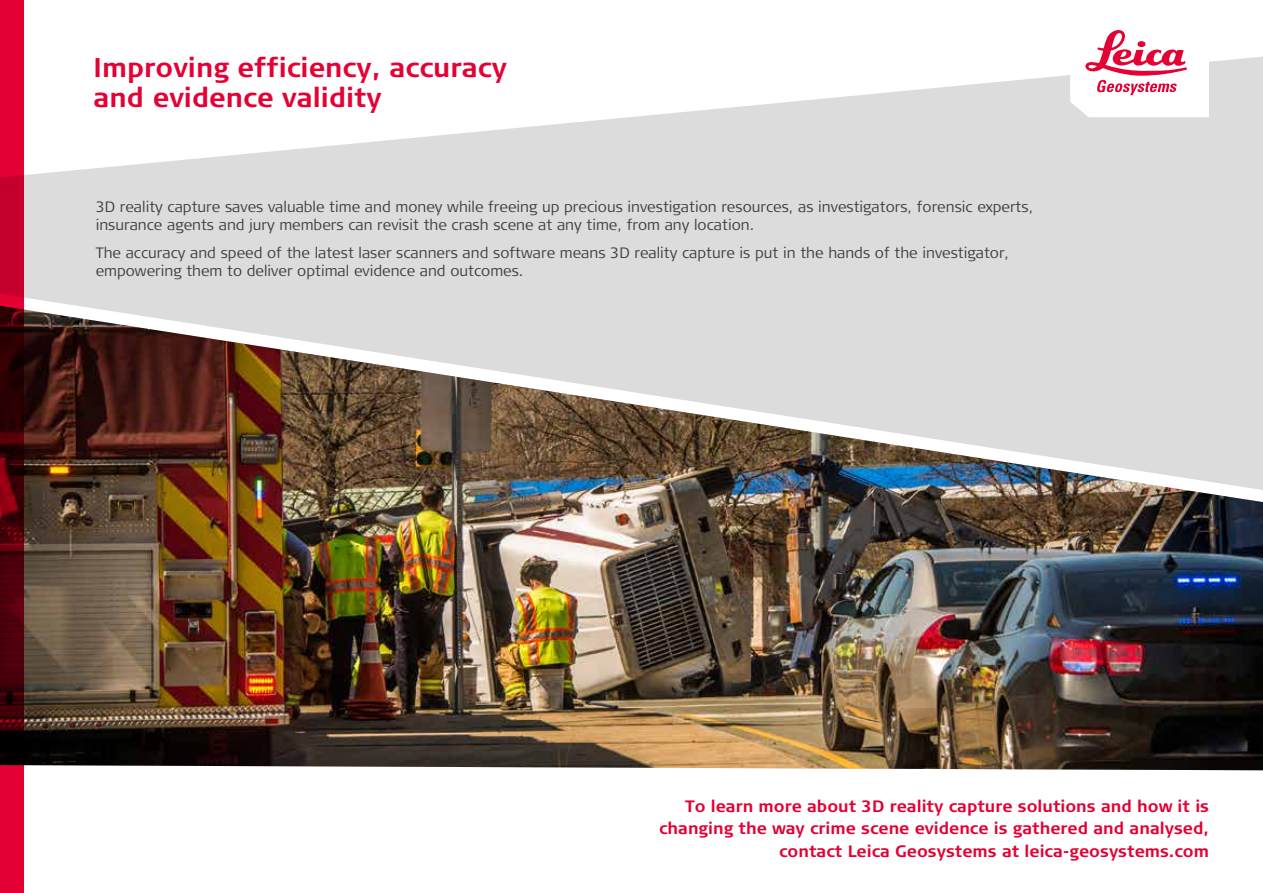
<style>
.page{position:relative;width:1263px;height:893px;background:#fff}
.page>*{position:absolute;margin:0;border:0;box-sizing:border-box;transform-origin:0 0}
.t1{font:700 27px/30px "Signa Column";color:#e40134}
.t2{font:700 16.5px/22.5px "Signa Column";color:#e40134;text-align:right}
.t3{font:300 15px/18px "Signa Column";color:#3c3c3b}
</style>
<div class="page">
<div style="left:0;top:0;width:24px;height:893px;background:#e40134"></div>
<img style="left:0;top:492px;width:1263px;height:278px">
<svg style="left:0;top:56px;width:1263px;height:436px;fill:#dddcdc"></svg>
<svg style="left:1070px;top:30px;width:139px;height:87px"></svg>
<h1 class="t1" style="left:94px;top:54px;width:415px">Improving efficiency, accuracy and evidence validity</h1>
<p class="t3" style="left:96px;top:198px;width:939px">3D reality capture saves valuable time and money while freeing up precious investigation resources, as investigators, forensic experts, insurance agents and jury members can revisit the crash scene at any time, from any location.</p>
<p class="t3" style="left:96px;top:244px;width:915px">The accuracy and speed of the latest laser scanners and software means 3D reality capture is put in the hands of the investigator, empowering them to deliver optimal evidence and outcomes.</p>
<p class="t2" style="left:659px;top:795px;width:551px">To learn more about 3D reality capture solutions and how it is changing the way crime scene evidence is gathered and analysed, contact Leica Geosystems at leica-geosystems.com</p>
</div>
